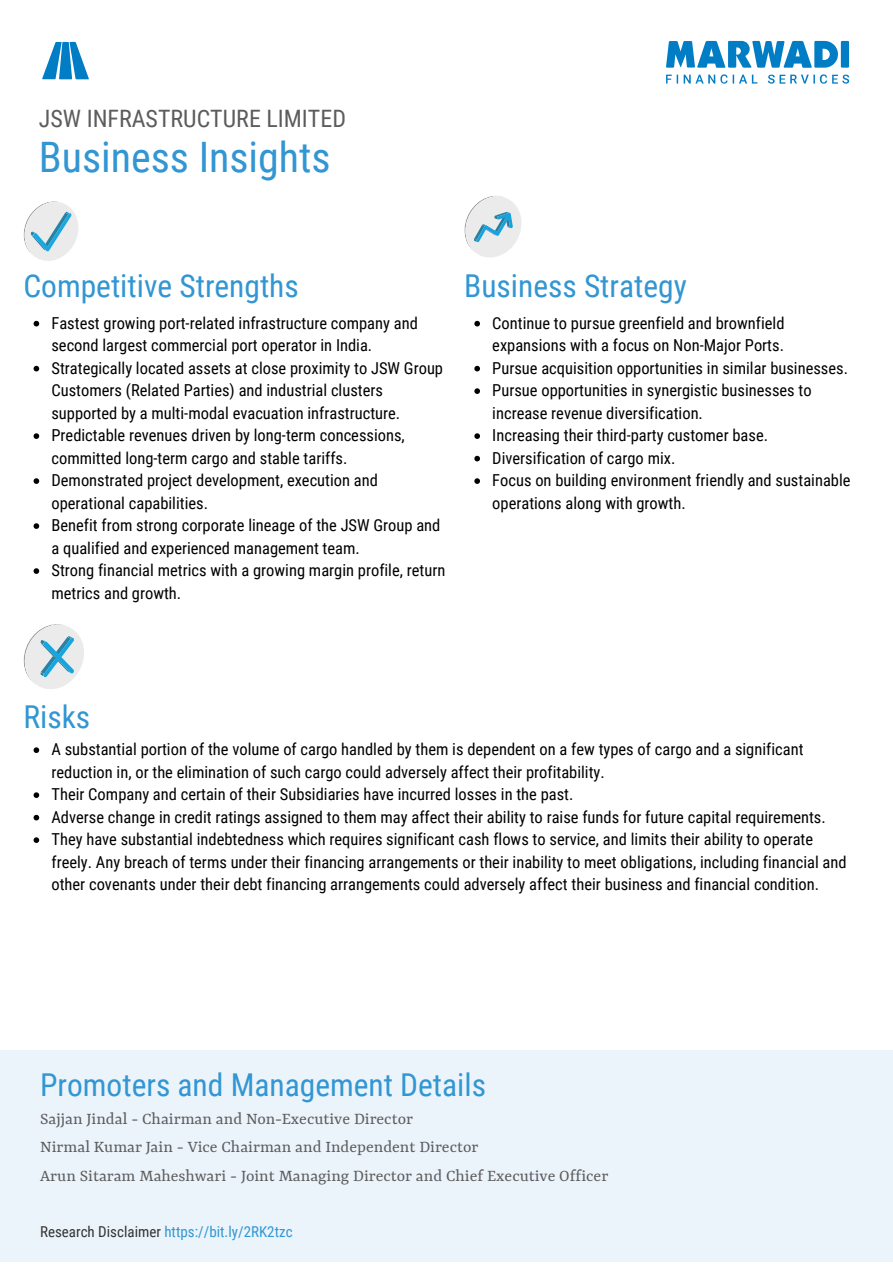
<style>
.page{position:relative;width:893px;height:1264px;background:#fff}
.page>*{position:absolute;margin:0;border:0;box-sizing:border-box;transform-origin:0 0}
.t1{font:42px "Roboto Condensed";color:#3296d3}
.t2{font:31.5px "Roboto Condensed";color:#3296d3}
.t3{font:24px "Roboto Condensed";color:#5c5c5d}
.t4{font:18px "Rasa";color:#5c5c5d}
.t5{font:16.5px/22.5px "Roboto Condensed";color:#000}
.t6{font:15px "Roboto Condensed";color:#3296d3}
.s1{color:#333}
</style>
<div class="page">
<div style="left:0;top:1050px;width:892px;height:212px;background:#ebf4fb"></div>
<svg style="left:24px;top:201px;width:54px;height:60px"></svg>
<svg style="left:464px;top:196px;width:57px;height:61px"></svg>
<svg style="left:34px;top:321px;width:5px;height:5px"></svg>
<svg style="left:34px;top:366px;width:5px;height:5px"></svg>
<svg style="left:34px;top:433px;width:5px;height:6px"></svg>
<svg style="left:34px;top:478px;width:5px;height:6px"></svg>
<svg style="left:34px;top:523px;width:5px;height:6px"></svg>
<svg style="left:34px;top:568px;width:5px;height:6px"></svg>
<svg style="left:474px;top:321px;width:6px;height:5px"></svg>
<svg style="left:474px;top:366px;width:6px;height:5px"></svg>
<svg style="left:474px;top:388px;width:6px;height:6px"></svg>
<svg style="left:474px;top:433px;width:6px;height:6px"></svg>
<svg style="left:474px;top:456px;width:6px;height:5px"></svg>
<svg style="left:474px;top:478px;width:6px;height:6px"></svg>
<svg style="left:24px;top:624px;width:60px;height:65px"></svg>
<svg style="left:34px;top:747px;width:5px;height:6px"></svg>
<svg style="left:34px;top:792px;width:5px;height:6px"></svg>
<svg style="left:34px;top:814px;width:5px;height:6px"></svg>
<svg style="left:34px;top:837px;width:5px;height:6px"></svg>
<svg style="left:42px;top:42px;width:47px;height:37px"></svg>
<svg style="left:666px;top:74px;width:183px;height:10px"></svg>
<div style="left:840px;top:41px;width:9px;height:27px;background:#007dc5"></div>
<svg style="left:666px;top:41px;width:172px;height:27px"></svg>
<p class="t3" style="left:39px;top:104px;width:308px">JSW INFRASTRUCTURE LIMITED</p>
<p class="t1" style="left:39px;top:133px;width:293px">Business Insights</p>
<p class="t2" style="left:23px;top:268px;width:277px">Competitive Strengths</p>
<p class="t5" style="left:51px;top:312px;width:368px">Fastest growing port-related infrastructure company and second largest commercial port operator in India.</p>
<p class="t5" style="left:51px;top:357px;width:393px">Strategically located assets at close proximity to JSW Group<br>Customers (Related Parties) and industrial clusters supported by a multi-modal evacuation infrastructure.</p>
<p class="t5" style="left:51px;top:424px;width:355px">Predictable revenues driven by long-term concessions, committed long-term cargo and stable tariffs.</p>
<p class="t5" style="left:51px;top:469px;width:328px">Demonstrated project development, execution and operational capabilities.</p>
<p class="t5" style="left:51px;top:514px;width:390px">Benefit from strong corporate lineage of the JSW Group and a qualified and experienced management team.</p>
<p class="t5" style="left:51px;top:559px;width:395px">Strong financial metrics with a growing margin profile, return metrics and growth.</p>
<p class="t2" style="left:464px;top:268px;width:224px">Business Strategy</p>
<p class="t5" style="left:492px;top:312px;width:294px">Continue to pursue greenfield and brownfield expansions with a focus on Non-Major Ports.</p>
<p class="t5" style="left:492px;top:357px;width:357px">Pursue acquisition opportunities in similar businesses.</p>
<p class="t5" style="left:492px;top:379px;width:321px">Pursue opportunities in synergistic businesses to increase revenue diversification.</p>
<p class="t5" style="left:492px;top:424px;width:277px">Increasing their third-party customer base.</p>
<p class="t5" style="left:492px;top:447px;width:185px">Diversification of cargo mix.</p>
<p class="t5" style="left:492px;top:469px;width:360px">Focus on building environment friendly and sustainable operations along with growth.</p>
<p class="t2" style="left:23px;top:698px;width:68px">Risks</p>
<p class="t5" style="left:51px;top:738px;width:753px">A substantial portion of the volume of cargo handled by them is dependent on a few types of cargo and a significant reduction in, or the elimination of such cargo could adversely affect their profitability.</p>
<p class="t5" style="left:51px;top:783px;width:523px">Their Company and certain of their Subsidiaries have incurred losses in the past.</p>
<p class="t5" style="left:51px;top:805px;width:775px">Adverse change in credit ratings assigned to them may affect their ability to raise funds for future capital requirements.</p>
<p class="t5" style="left:51px;top:828px;width:796px">They have substantial indebtedness which requires significant cash flows to service, and limits their ability to operate freely. Any breach of terms under their financing arrangements or their inability to meet obligations, including financial and other covenants under their debt financing arrangements could adversely affect their business and financial condition.</p>
<p class="t2" style="left:40px;top:1066px;width:447px">Promoters and Management Details</p>
<p class="t4" style="left:40px;top:1111px;width:374px">Sajjan Jindal - Chairman and Non-Executive Director</p>
<p class="t4" style="left:40px;top:1139px;width:440px">Nirmal Kumar Jain - Vice Chairman and Independent Director</p>
<p class="t4" style="left:40px;top:1167px;width:569px">Arun Sitaram Maheshwari - Joint Managing Director and Chief Executive Officer</p>
<p class="t6" style="left:40px;top:1223px;width:254px"><span class="s1">Research Disclaimer</span> https://bit.ly/2RK2tzc</p>
</div>
